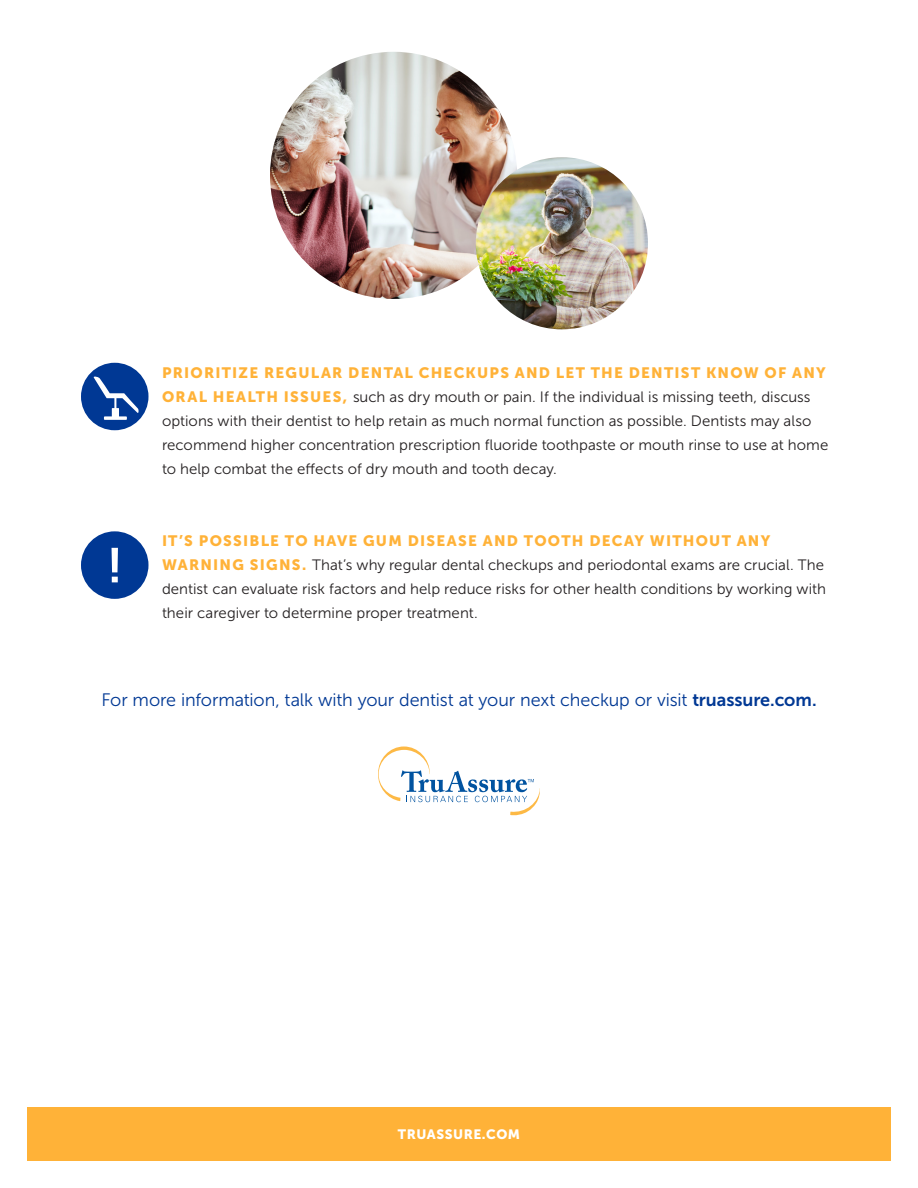
<style>
.page{position:relative;width:918px;height:1188px;background:#fff}
.page>*{position:absolute;margin:0;border:0;box-sizing:border-box;transform-origin:0 0}
.t1{font:18px "Museo Sans 300";letter-spacing:-.01em;color:#003894}
.t2{font:15px/24px "Museo Sans 300";letter-spacing:.005em;color:#231f20}
.t3{font:13.5px "Museo Sans 900";letter-spacing:.04em;color:#fff}
.s1{font-family:"Museo Sans 900";color:#ffb238}
.s2{font-family:"Museo Sans 700"}
</style>
<div class="page">
<div style="left:27px;top:1107px;width:864px;height:54px;background:#ffb238"></div>
<svg style="left:378px;top:747px;width:162px;height:68px"></svg>
<img style="left:270px;top:52px;width:247px;height:247px;border-radius:124px">
<img style="left:476px;top:157px;width:172px;height:172px;border-radius:86px">
<div style="left:81px;top:363px;width:67px;height:67px;background:#003894;border-radius:50%"></div>
<svg style="left:94px;top:376px;width:45px;height:44px"></svg>
<div style="left:81px;top:531px;width:67px;height:68px;background:#003894;border-radius:50%"></div>
<svg style="left:112px;top:548px;width:6px;height:34px"></svg>
<p class="t2" style="left:162px;top:361px;width:668px"><span class="s1">PRIORITIZE REGULAR DENTAL CHECKUPS AND LET THE DENTIST KNOW OF ANY ORAL HEALTH ISSUES,</span> such as dry mouth or pain. If the individual is missing teeth, discuss options with their dentist to help retain as much normal function as possible. Dentists may also recommend higher concentration prescription fluoride toothpaste or mouth rinse to use at home to help combat the effects of dry mouth and tooth decay.</p>
<p class="t2" style="left:162px;top:529px;width:665px"><span class="s1">IT’S POSSIBLE TO HAVE GUM DISEASE AND TOOTH DECAY WITHOUT ANY WARNING SIGNS.</span> That’s why regular dental checkups and periodontal exams are crucial. The dentist can evaluate risk factors and help reduce risks for other health conditions by working with their caregiver to determine proper treatment.</p>
<p class="t1" style="left:101px;top:690px;width:717px">For more information, talk with your dentist at your next checkup or visit <span class="s2">truassure.com.</span></p>
<p class="t3" style="left:398px;top:1127px;width:124px">TRUASSURE.COM</p>
</div>
